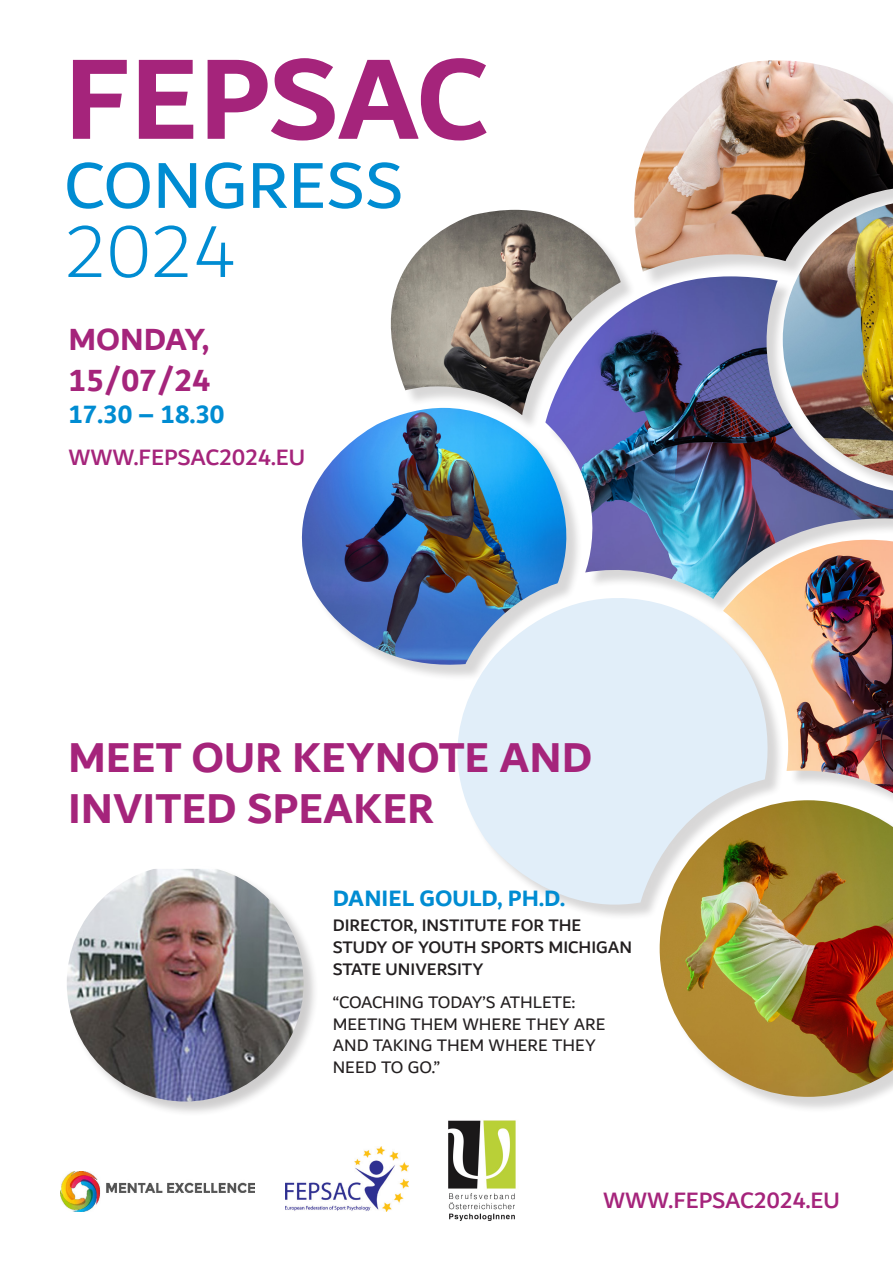
<style>
.page{position:relative;width:893px;height:1263px;background:#fff}
.page>*{position:absolute;margin:0;border:0;box-sizing:border-box;transform-origin:0 0}
.t1{font:700 45px/51px "Dubai";color:#a5247b}
.t2{font:700 33px "Dubai";color:#a5247b}
.t3{font:700 27px "Dubai";color:#008cd2}
.t4{font:500 24px "Dubai";color:#a5247b}
.t5{font:700 24px "Dubai";color:#008cd2}
.t6{font:18px/21.6px "Dubai";color:#231f20}
.t7{font:500 18px/21.6px "Dubai";color:#231f20}
</style>
<div class="page">
<svg style="left:457px;top:614px;width:269px;height:302px;background:#e4eff8"></svg>
<img style="left:390px;top:210px;width:231px;height:198px">
<div style="left:304px;top:410px;width:279px;height:271px;background:#231f20;opacity:.18"></div>
<img style="left:301px;top:408px;width:267px;height:258px">
<div style="left:548px;top:279px;width:345px;height:335px;background:#231f20;opacity:.18"></div>
<img style="left:545px;top:276px;width:348px;height:323px">
<div style="left:785px;top:203px;width:108px;height:292px;background:#231f20;opacity:.18"></div>
<img style="left:783px;top:289px;width:110px;height:187px">
<img style="left:723px;top:540px;width:170px;height:253px">
<div style="left:662px;top:802px;width:231px;height:311px;background:#231f20;opacity:.18"></div>
<img style="left:660px;top:800px;width:233px;height:297px">
<svg style="left:68px;top:225px;width:165px;height:53px"></svg>
<svg style="left:67px;top:162px;width:333px;height:47px"></svg>
<svg style="left:73px;top:58px;width:414px;height:82px"></svg>
<img style="left:60px;top:1171px;width:195px;height:40px">
<img style="left:448px;top:1120px;width:68px;height:101px">
<img style="left:285px;top:1146px;width:124px;height:65px">
<div style="left:636px;top:63px;width:257px;height:226px;background:#231f20;opacity:.18"></div>
<img style="left:634px;top:60px;width:259px;height:212px">
<div style="left:67px;top:865px;width:252px;height:252px;background:#231f20;opacity:.22"></div>
<img style="left:67px;top:865px;width:237px;height:236px;border-radius:118px">
<p class="t2" style="left:68px;top:320px;width:142px">MONDAY,</p>
<p class="t2" style="left:68px;top:360px;width:143px">15/07/24</p>
<p class="t3" style="left:68px;top:398px;width:158px">17.30 – 18.30</p>
<p class="t4" style="left:68px;top:443px;width:238px">WWW.FEPSAC2024.EU</p>
<p class="t1" style="left:68px;top:731px;width:526px">MEET OUR KEYNOTE AND<br>INVITED SPEAKER</p>
<p class="t5" style="left:333px;top:883px;width:234px">DANIEL GOULD, PH.D.</p>
<p class="t7" style="left:333px;top:914px;width:250px">DIRECTOR, INSTITUTE FOR THE</p>
<p class="t7" style="left:333px;top:936px;width:301px">STUDY OF YOUTH SPORTS MICHIGAN<br>STATE UNIVERSITY</p>
<p class="t6" style="left:333px;top:991px;width:244px">“COACHING TODAY’S ATHLETE:</p>
<p class="t6" style="left:333px;top:1013px;width:274px">MEETING THEM WHERE THEY ARE<br>AND TAKING THEM WHERE THEY<br>NEED TO GO.”</p>
<p class="t4" style="left:603px;top:1185px;width:238px">WWW.FEPSAC2024.EU</p>
</div>
